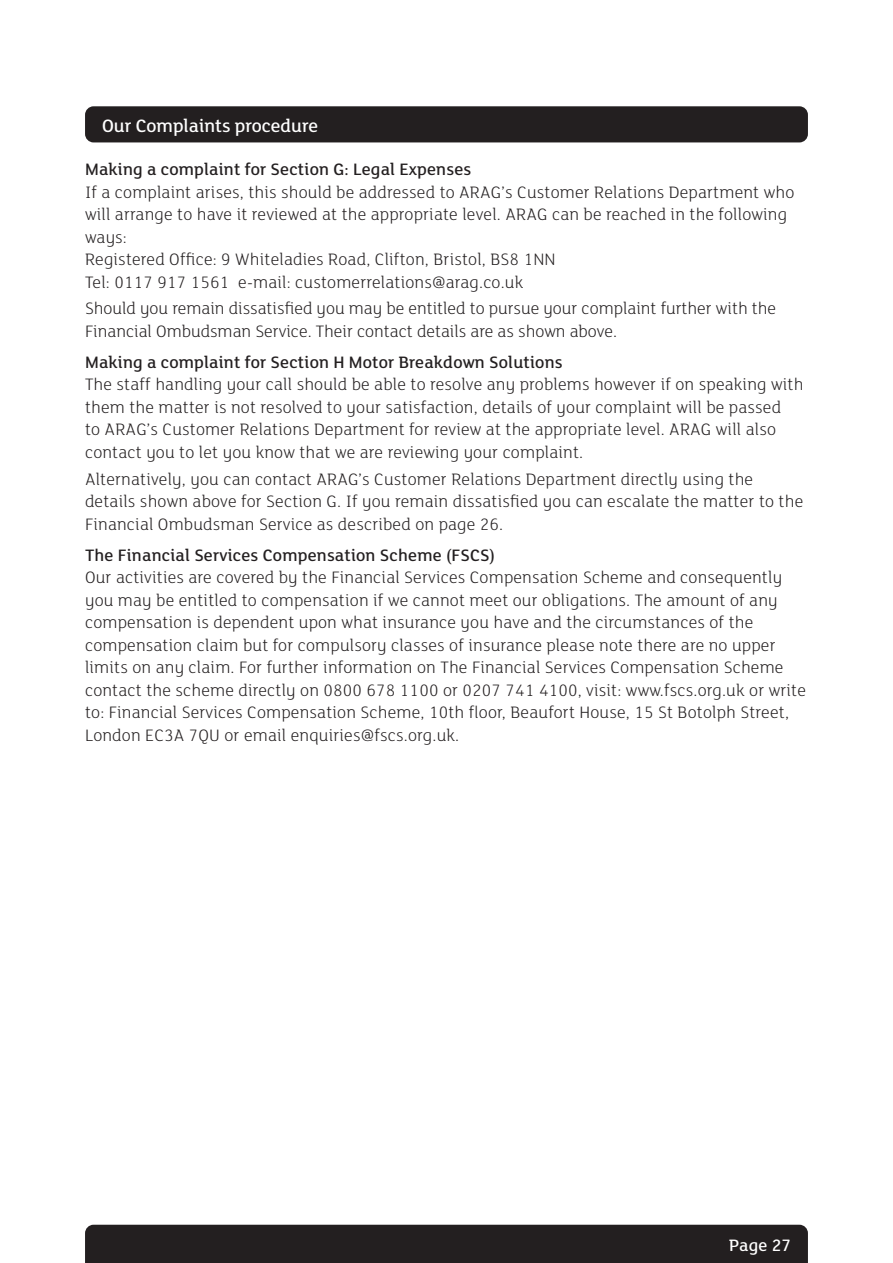
<style>
.page{position:relative;width:893px;height:1263px;background:#fff}
.page>*{position:absolute;margin:0;border:0;box-sizing:border-box;transform-origin:0 0}
.t1{font:500 19.5px "FS Lola";color:#fff}
.t2{font:300 18px/22.5px "FS Lola";letter-spacing:.01em;color:#231f20}
.t3{font:500 18px "FS Lola";letter-spacing:.01em;color:#231f20}
.t4{font:500 18px "FS Lola";letter-spacing:.01em;color:#fff}
</style>
<div class="page">
<div style="left:85px;top:1225px;width:723px;height:38px;background:#231f20"></div>
<div style="left:85px;top:106px;width:723px;height:36px;background:#231f20;border-radius:9px"></div>
<p class="t1" style="left:102px;top:113px;width:218px">Our Complaints procedure</p>
<p class="t3" style="left:85px;top:158px;width:388px">Making a complaint for Section G: Legal Expenses</p>
<p class="t2" style="left:85px;top:180px;width:711px">If a complaint arises, this should be addressed to ARAG’s Customer Relations Department who will arrange to have it reviewed at the appropriate level. ARAG can be reached in the following ways:<br>Registered Office: 9 Whiteladies Road, Clifton, Bristol, BS8 1NN<br>Tel: 0117 917 1561 e-mail: customerrelations@arag.co.uk</p>
<p class="t2" style="left:85px;top:297px;width:693px">Should you remain dissatisfied you may be entitled to pursue your complaint further with the<br>Financial Ombudsman Service. Their contact details are as shown above.</p>
<p class="t3" style="left:85px;top:350px;width:479px">Making a complaint for Section H Motor Breakdown Solutions</p>
<p class="t2" style="left:85px;top:373px;width:720px">The staff handling your call should be able to resolve any problems however if on speaking with them the matter is not resolved to your satisfaction, details of your complaint will be passed<br>to ARAG’s Customer Relations Department for review at the appropriate level. ARAG will also contact you to let you know that we are reviewing your complaint.</p>
<p class="t2" style="left:85px;top:467px;width:720px">Alternatively, you can contact ARAG’s Customer Relations Department directly using the details shown above for Section G. If you remain dissatisfied you can escalate the matter to the<br>Financial Ombudsman Service as described on page 26.</p>
<p class="t3" style="left:85px;top:543px;width:411px">The Financial Services Compensation Scheme (FSCS)</p>
<p class="t2" style="left:85px;top:565px;width:722px">Our activities are covered by the Financial Services Compensation Scheme and consequently you may be entitled to compensation if we cannot meet our obligations. The amount of any compensation is dependent upon what insurance you have and the circumstances of the compensation claim but for compulsory classes of insurance please note there are no upper limits on any claim. For further information on The Financial Services Compensation Scheme contact the scheme directly on 0800 678 1100 or 0207 741 4100, visit: www.fscs.org.uk or write to: Financial Services Compensation Scheme, 10th floor, Beaufort House, 15 St Botolph Street, London EC3A 7QU or email enquiries@fscs.org.uk.</p>
<p class="t4" style="left:729px;top:1233px;width:63px">Page 27</p>
</div>
